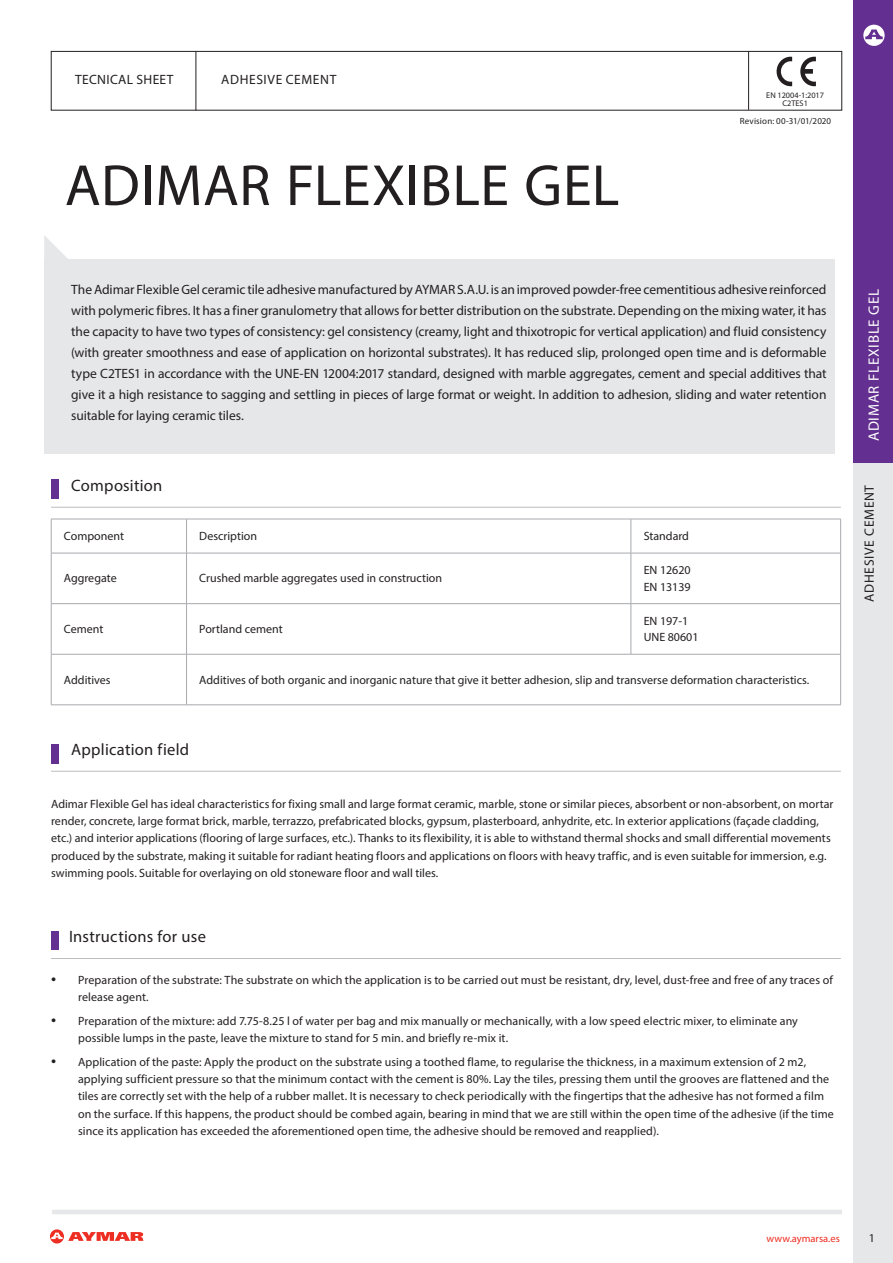
<style>
.page{position:relative;width:893px;height:1263px;background:#fff}
.page>*{position:absolute;margin:0;border:0;box-sizing:border-box;transform-origin:0 0}
.t1{font:58.5px "Myriad Pro";letter-spacing:.005em;color:#231f20}
.t2{font:16.5px "Myriad Pro";letter-spacing:.015em;color:#231f20}
.t3{font:15px "Myriad Pro";letter-spacing:.05em;color:#fff}
.t4{font:13.5px/21px "Myriad Pro";color:#231f20;text-align:justify}
.t5{font:13.5px "Myriad Pro";letter-spacing:.055em;color:#231f20}
.t6{font:13.5px "Myriad Pro";letter-spacing:.045em;color:#231f20}
.t7{font:13.5px "Myriad Pro";letter-spacing:.025em;color:#231f20}
.t8{font:12px/17.2px "Myriad Pro";letter-spacing:.005em;color:#231f20}
.t9{font:10.5px "Myriad Pro";color:#ee2e22}
.t10{font:9px "Myriad Pro";letter-spacing:.01em;color:#231f20}
.t11{font:8.25px "Myriad Pro";color:#231f20}
.s1{font-size:18px}
</style>
<div class="page">
<div style="left:51px;top:51px;width:791px;height:59px;border:1px solid #231f20"></div>
<div style="left:854px;top:462px;width:39px;height:801px;background:#e6e7e9"></div>
<div style="left:854px;top:0;width:39px;height:462px;background:#632f90"></div>
<svg style="left:863px;top:25px;width:22px;height:21px"></svg>
<div style="left:44px;top:259px;width:791px;height:194px;background:#e6e7e9"></div>
<svg style="left:44px;top:235px;width:24px;height:24px"></svg>
<hr style="left:51px;top:771px;width:790px;height:1px;background:#bcbdc0">
<hr style="left:51px;top:507px;width:790px;height:1px;background:#bcbdc0">
<hr style="left:51px;top:958px;width:790px;height:1px;background:#bcbdc0">
<div style="left:51px;top:744px;width:8px;height:20px;background:#632f90"></div>
<div style="left:51px;top:479px;width:8px;height:19px;background:#632f90"></div>
<div style="left:51px;top:932px;width:8px;height:18px;background:#632f90"></div>
<svg style="left:50px;top:1229px;width:94px;height:14px"></svg>
<hr style="left:52px;top:1210px;width:790px;height:4px;background:#e6e7e9">
<svg style="left:777px;top:57px;width:15px;height:29px"></svg>
<svg style="left:800px;top:57px;width:16px;height:29px"></svg>
<hr style="left:748px;top:51px;width:1px;height:59px;background:#231f20">
<hr style="left:196px;top:51px;width:1px;height:60px;background:#231f20">
<hr style="left:51px;top:519px;width:136px;height:1px;background:#a8a9ad">
<hr style="left:51px;top:519px;width:1px;height:34px;background:#a8a9ad">
<hr style="left:187px;top:519px;width:444px;height:1px;background:#a8a9ad">
<hr style="left:186px;top:519px;width:1px;height:34px;background:#a8a9ad">
<hr style="left:631px;top:519px;width:210px;height:1px;background:#a8a9ad">
<hr style="left:631px;top:519px;width:1px;height:34px;background:#a8a9ad">
<hr style="left:840px;top:519px;width:1px;height:34px;background:#a8a9ad">
<hr style="left:51px;top:553px;width:136px;height:1px;background:#a8a9ad">
<hr style="left:51px;top:553px;width:1px;height:50px;background:#a8a9ad">
<hr style="left:187px;top:553px;width:444px;height:1px;background:#a8a9ad">
<hr style="left:186px;top:553px;width:1px;height:50px;background:#a8a9ad">
<hr style="left:631px;top:553px;width:210px;height:1px;background:#a8a9ad">
<hr style="left:631px;top:553px;width:1px;height:50px;background:#a8a9ad">
<hr style="left:840px;top:553px;width:1px;height:50px;background:#a8a9ad">
<hr style="left:51px;top:603px;width:136px;height:1px;background:#a8a9ad">
<hr style="left:51px;top:604px;width:1px;height:50px;background:#a8a9ad">
<hr style="left:187px;top:603px;width:444px;height:1px;background:#a8a9ad">
<hr style="left:186px;top:604px;width:1px;height:50px;background:#a8a9ad">
<hr style="left:631px;top:603px;width:210px;height:1px;background:#a8a9ad">
<hr style="left:631px;top:604px;width:1px;height:50px;background:#a8a9ad">
<hr style="left:840px;top:604px;width:1px;height:50px;background:#a8a9ad">
<hr style="left:51px;top:654px;width:136px;height:1px;background:#a8a9ad">
<hr style="left:51px;top:654px;width:1px;height:51px;background:#a8a9ad">
<hr style="left:187px;top:654px;width:444px;height:1px;background:#a8a9ad">
<hr style="left:186px;top:654px;width:1px;height:51px;background:#a8a9ad">
<hr style="left:631px;top:654px;width:210px;height:1px;background:#a8a9ad">
<hr style="left:840px;top:654px;width:1px;height:51px;background:#a8a9ad">
<hr style="left:51px;top:704px;width:136px;height:1px;background:#a8a9ad">
<hr style="left:187px;top:704px;width:444px;height:1px;background:#a8a9ad">
<hr style="left:631px;top:704px;width:210px;height:1px;background:#a8a9ad">
<p class="t7" style="left:75px;top:71px;width:100px">TECNICAL SHEET</p>
<p class="t6" style="left:221px;top:71px;width:117px">ADHESIVE CEMENT</p>
<p class="t1" style="left:65px;top:149px;width:556px">ADIMAR FLEXIBLE GEL</p>
<p class="t11" style="left:766px;top:90px;width:59px">EN 12004-1:2017</p>
<p class="t11" style="left:782px;top:98px;width:27px">C2TES1</p>
<p class="t10" style="left:740px;top:116px;width:93px">Revision: 00-31/01/2020</p>
<p class="t4" style="left:71px;top:278px;width:757px">The Adimar Flexible Gel ceramic tile adhesive manufactured by AYMAR S.A.U. is an improved powder-free cementitious adhesive reinforced with polymeric fibres. It has a finer granulometry that allows for better distribution on the substrate. Depending on the mixing water, it has the capacity to have two types of consistency: gel consistency (creamy, light and thixotropic for vertical application) and fluid consistency (with greater smoothness and ease of application on horizontal substrates). It has reduced slip, prolonged open time and is deformable type C2TES1 in accordance with the UNE-EN 12004:2017 standard, designed with marble aggregates, cement and special additives that give it a high resistance to sagging and settling in pieces of large format or weight. In addition to adhesion, sliding and water retention suitable for laying ceramic tiles.</p>
<p class="t2" style="left:71px;top:476px;width:93px">Composition</p>
<p class="t8" style="left:64px;top:527px;width:62px">Component</p>
<p class="t8" style="left:199px;top:527px;width:59px">Description</p>
<p class="t8" style="left:644px;top:527px;width:47px">Standard</p>
<p class="t8" style="left:64px;top:570px;width:54px">Aggregate</p>
<p class="t8" style="left:199px;top:570px;width:244px">Crushed marble aggregates used in construction</p>
<p class="t8" style="left:644px;top:561px;width:49px">EN 12620</p>
<p class="t8" style="left:644px;top:578px;width:49px">EN 13139</p>
<p class="t8" style="left:64px;top:620px;width:41px">Cement</p>
<p class="t8" style="left:199px;top:620px;width:85px">Portland cement</p>
<p class="t8" style="left:644px;top:612px;width:46px">EN 197-1</p>
<p class="t8" style="left:644px;top:629px;width:56px">UNE 80601</p>
<p class="t8" style="left:64px;top:671px;width:48px">Additives</p>
<p class="t8" style="left:199px;top:671px;width:611px">Additives of both organic and inorganic nature that give it better adhesion, slip and transverse deformation characteristics.</p>
<p class="t2" style="left:71px;top:740px;width:120px">Application field</p>
<p class="t8" style="left:51px;top:795px;width:784px">Adimar Flexible Gel has ideal characteristics for fixing small and large format ceramic, marble, stone or similar pieces, absorbent or non-absorbent, on mortar render, concrete, large format brick, marble, terrazzo, prefabricated blocks, gypsum, plasterboard, anhydrite, etc. In exterior applications (façade cladding, etc.) and interior applications (flooring of large surfaces, etc.). Thanks to its flexibility, it is able to withstand thermal shocks and small differential movements produced by the substrate, making it suitable for radiant heating floors and applications on floors with heavy traffic, and is even suitable for immersion, e.g. swimming pools. Suitable for overlaying on old stoneware floor and wall tiles.</p>
<p class="t2" style="left:69px;top:926px;width:138px">Instructions for use</p>
<p class="t8" style="left:78px;top:971px;width:756px;text-indent:-27px"><span class="s1">•</span> Preparation of the substrate: The substrate on which the application is to be carried out must be resistant, dry, level, dust-free and free of any traces of release agent.</p>
<p class="t8" style="left:78px;top:1012px;width:721px;text-indent:-27px"><span class="s1">•</span> Preparation of the mixture: add 7.75-8.25 l of water per bag and mix manually or mechanically, with a low speed electric mixer, to eliminate any possible lumps in the paste, leave the mixture to stand for 5 min. and briefly re-mix it.</p>
<p class="t8" style="left:78px;top:1053px;width:757px;text-indent:-27px"><span class="s1">•</span> Application of the paste: Apply the product on the substrate using a toothed flame, to regularise the thickness, in a maximum extension of 2 m2, applying sufficient pressure so that the minimum contact with the cement is 80%. Lay the tiles, pressing them until the grooves are flattened and the tiles are correctly set with the help of a rubber mallet. It is necessary to check periodically with the fingertips that the adhesive has not formed a film on the surface. If this happens, the product should be combed again, bearing in mind that we are still within the open time of the adhesive (if the time since its application has exceeded the aforementioned open time, the adhesive should be removed and reapplied).</p>
<p class="t3" style="left:865px;top:441px;width:154px;rotate:-90deg">ADIMAR FLEXIBLE GEL</p>
<p class="t5" style="left:861px;top:602px;width:119px;rotate:-90deg">ADHESIVE CEMENT</p>
<p class="t9" style="left:767px;top:1232px;width:75px">www.aymarsa.es</p>
<p class="t8" style="left:869px;top:1229px;width:8px">1</p>
</div>
